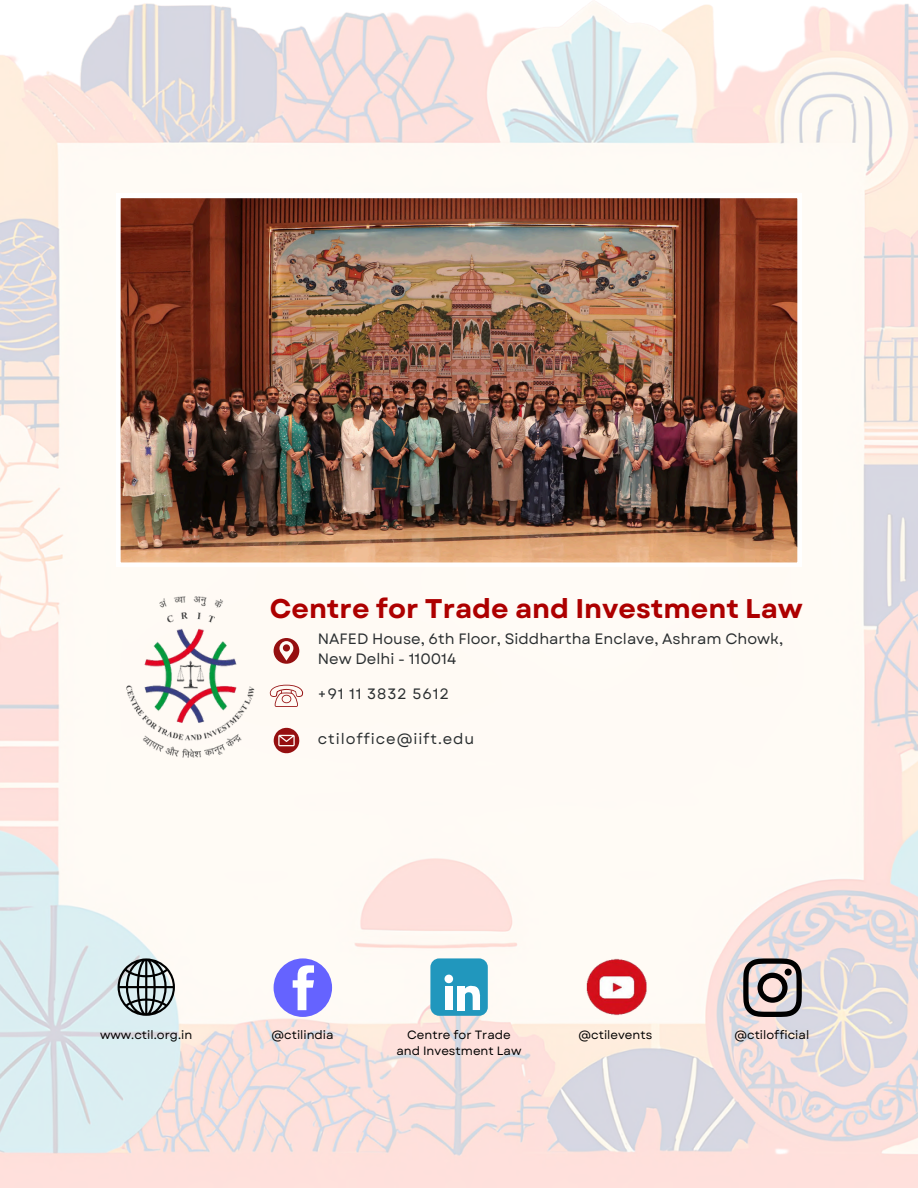
<style>
.page{position:relative;width:918px;height:1188px;background:#fff}
.page>*{position:absolute;margin:0;border:0;box-sizing:border-box;transform-origin:0 0}
.t1{font:700 27px "Garet";color:#ad0000}
.t2{font:15px/20.2px "Garet";color:#2a2e30}
.t3{font:15px "Garet";letter-spacing:.06em;color:#2a2e30}
.t4{font:12px "Garet";color:#000}
</style>
<div class="page">
<img style="left:0;top:1px;width:918px;height:1187px">
<img style="left:116px;top:194px;width:685px;height:373px">
<svg style="left:118px;top:958px;width:57px;height:58px;background:#8d9899"></svg>
<div style="left:274px;top:958px;width:58px;height:59px;background:#6563ff;border-radius:50%"></div>
<svg style="left:293px;top:965px;width:21px;height:45px"></svg>
<svg style="left:743px;top:958px;width:59px;height:59px;background:#8b8282"></svg>
<div style="left:785px;top:969px;width:7px;height:7px;background:#000;border-radius:50%"></div>
<div style="left:430px;top:958px;width:58px;height:58px;background:#2197bd;border-radius:9px"></div>
<svg style="left:445px;top:975px;width:8px;height:8px"></svg>
<div style="left:445px;top:986px;width:7px;height:24px;background:#fff"></div>
<div style="left:457px;top:986px;width:7px;height:24px;background:#fff"></div>
<svg style="left:464px;top:985px;width:17px;height:25px"></svg>
<img style="left:583px;top:958px;width:65px;height:58px">
<img style="left:113px;top:594px;width:157px;height:165px">
<svg style="left:274px;top:638px;width:25px;height:26px"></svg>
<svg style="left:270px;top:685px;width:33px;height:22px"></svg>
<svg style="left:274px;top:728px;width:25px;height:25px"></svg>
<p class="t1" style="left:270px;top:589px;width:535px">Centre for Trade and Investment Law</p>
<p class="t2" style="left:318px;top:629px;width:467px">NAFED House, 6th Floor, Siddhartha Enclave, Ashram Chowk,<br>New Delhi - 110014</p>
<p class="t3" style="left:318px;top:683px;width:133px">+91 11 3832 5612</p>
<p class="t3" style="left:318px;top:728px;width:158px">ctiloffice@iift.edu</p>
<p class="t4" style="left:100px;top:1026px;width:94px">www.ctil.org.in</p>
<h1 class="t4" style="left:271px;top:1026px;width:64px">@ctilindia</h1>
<h2 class="t4" style="left:407px;top:1026px;width:105px">Centre for Trade</h2>
<p class="t4" style="left:734px;top:1026px;width:76px">@ctilofficial</p>
<h2 class="t4" style="left:397px;top:1042px;width:126px">and Investment Law</h2>
<p class="t4" style="left:578px;top:1027px;width:75px">@ctilevents</p>
</div>
